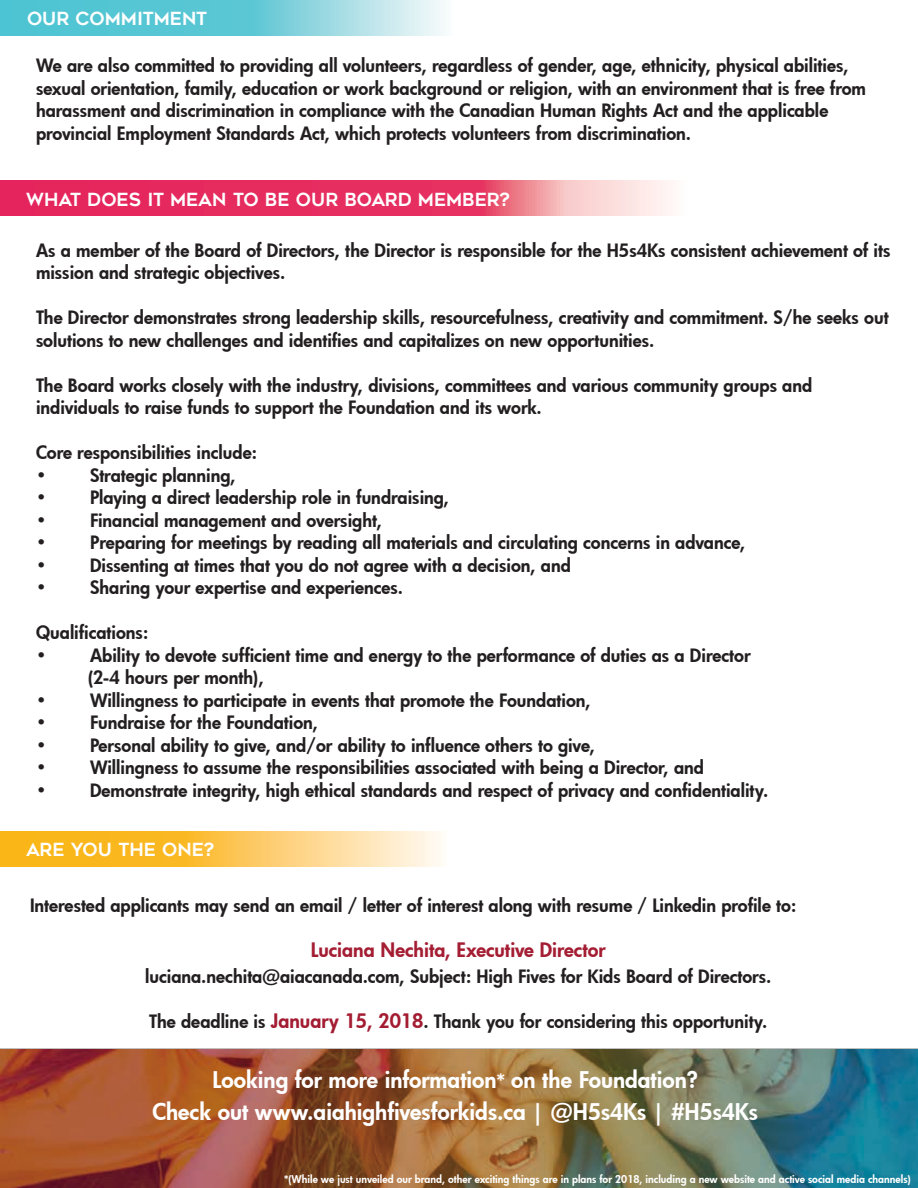
<style>
.page{position:relative;width:918px;height:1188px;background:#fff}
.page>*{position:absolute;margin:0;border:0;box-sizing:border-box;transform-origin:0 0}
.t1{font:800 22.5px/31.5px "Futura";color:#fff;text-align:center}
.t2{font:800 19.5px "Futura";color:#a41d33}
.t3{font:800 18px/22.5px "Futura";color:#231f20}
.t4{font:18px "Geometos";color:#fff}
.t5{font:800 10.5px "Futura";color:#fff}
.s1{font-size:19.5px;color:#a31c32}
.s2{font-size:19.5px}
</style>
<div class="page">
<svg style="left:0;top:180px;width:671px;height:36px;background:#ea5279"></svg>
<svg style="left:0;top:831px;width:441px;height:36px;background:#fcca5e"></svg>
<svg style="left:0;top:0;width:444px;height:36px;background:#79d0db"></svg>
<img style="left:0;top:1048px;width:918px;height:140px">
<p class="t4" style="left:27px;top:8px;width:182px">OUR COMMITMENT</p>
<p class="t3" style="left:36px;top:54px;width:832px">We are also committed to providing all volunteers, regardless of gender, age, ethnicity, physical abilities, sexual orientation, family, education or work background or religion, with an environment that is free from harassment and discrimination in compliance with the Canadian Human Rights Act and the applicable provincial Employment Standards Act, which protects volunteers from discrimination.</p>
<p class="t4" style="left:26px;top:189px;width:486px">WHAT DOES IT MEAN TO BE OUR BOARD MEMBER?</p>
<p class="t3" style="left:36px;top:239px;width:856px">As a member of the Board of Directors, the Director is responsible for the H5s4Ks consistent achievement of its mission and strategic objectives.</p>
<p class="t3" style="left:36px;top:306px;width:854px">The Director demonstrates strong leadership skills, resourcefulness, creativity and commitment. S/he seeks out solutions to new challenges and identifies and capitalizes on new opportunities.</p>
<p class="t3" style="left:36px;top:374px;width:778px">The Board works closely with the industry, divisions, committees and various community groups and individuals to raise funds to support the Foundation and its work.</p>
<p class="t3" style="left:36px;top:441px;width:222px">Core responsibilities include: •</p>
<p class="t3" style="left:90px;top:464px;width:147px">Strategic planning,</p>
<p class="t3" style="left:36px;top:486px;width:12px">•</p>
<p class="t3" style="left:90px;top:486px;width:361px">Playing a direct leadership role in fundraising,</p>
<p class="t3" style="left:36px;top:509px;width:12px">•</p>
<p class="t3" style="left:90px;top:509px;width:293px">Financial management and oversight,</p>
<p class="t3" style="left:36px;top:531px;width:12px">•</p>
<p class="t3" style="left:90px;top:531px;width:657px">Preparing for meetings by reading all materials and circulating concerns in advance,</p>
<p class="t3" style="left:36px;top:554px;width:12px">•</p>
<p class="t3" style="left:90px;top:554px;width:482px">Dissenting at times that you do not agree with a decision, and</p>
<p class="t3" style="left:36px;top:576px;width:12px">•</p>
<p class="t3" style="left:90px;top:576px;width:314px">Sharing your expertise and experiences.</p>
<p class="t3" style="left:36px;top:621px;width:114px">Qualifications: •</p>
<p class="t3" style="left:88px;top:644px;width:664px">Ability to devote sufficient time and energy to the performance of duties as a Director (2-4 hours per month),</p>
<p class="t3" style="left:36px;top:689px;width:12px">•</p>
<p class="t3" style="left:90px;top:689px;width:502px">Willingness to participate in events that promote the Foundation,</p>
<p class="t3" style="left:36px;top:711px;width:12px">•</p>
<p class="t3" style="left:90px;top:711px;width:230px">Fundraise for the Foundation,</p>
<p class="t3" style="left:36px;top:734px;width:12px">•</p>
<p class="t3" style="left:90px;top:734px;width:507px">Personal ability to give, and/or ability to influence others to give,</p>
<p class="t3" style="left:36px;top:756px;width:12px">•</p>
<p class="t3" style="left:90px;top:756px;width:616px">Willingness to assume the responsibilities associated with being a Director, and</p>
<p class="t3" style="left:36px;top:779px;width:12px">•</p>
<p class="t3" style="left:90px;top:779px;width:680px">Demonstrate integrity, high ethical standards and respect of privacy and confidentiality.</p>
<p class="t4" style="left:26px;top:839px;width:190px">ARE YOU THE ONE?</p>
<p class="t3" style="left:30px;top:894px;width:768px">Interested applicants may send an email / letter of interest along with resume / Linkedin profile to:</p>
<p class="t2" style="left:311px;top:937px;width:296px">Luciana Nechita, Executive Director</p>
<p class="t3" style="left:145px;top:965px;width:628px">luciana.nechita@aiacanada.com, Subject: High Fives for Kids Board of Directors.</p>
<p class="t3" style="left:149px;top:1010px;width:620px">The deadline is <span class="s1">January 15, 2018</span>. Thank you for considering this opportunity.</p>
<p class="t1" style="left:152px;top:1064px;width:607px">Looking for more information<span class="s2">*</span> on the Foundation?<br>Check out www.aiahighfivesforkids.ca | @H5s4Ks | #H5s4Ks</p>
<p class="t5" style="left:284px;top:1172px;width:628px">*(While we just unveiled our brand, other exciting things are in plans for 2018, including a new website and active social media channels)</p>
</div>
